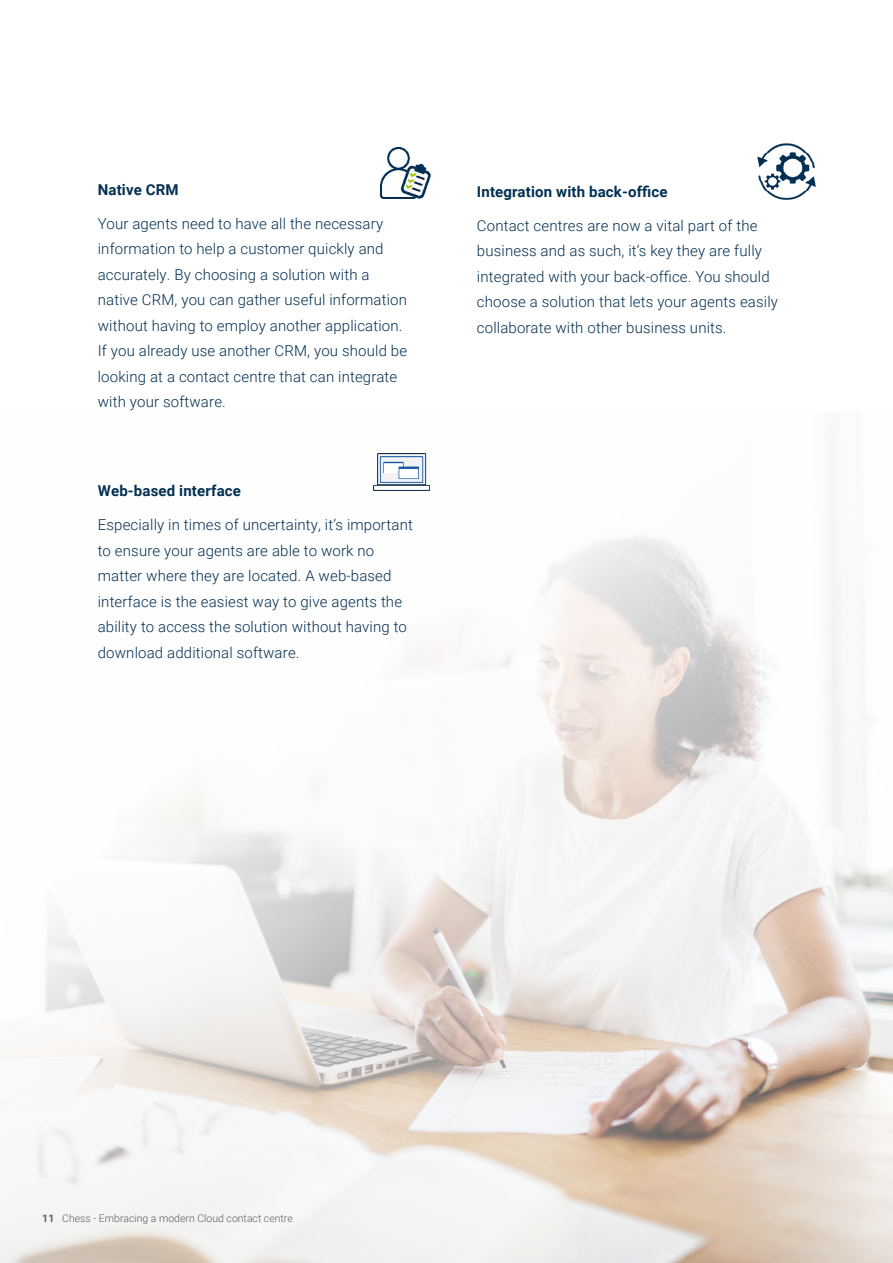
<style>
.page{position:relative;width:893px;height:1263px;background:#fff}
.page>*{position:absolute;margin:0;border:0;box-sizing:border-box;transform-origin:0 0}
.t1{font:300 15px/25.5px "Roboto";letter-spacing:.01em;color:#032f52}
.t2{font:700 15px "Roboto";letter-spacing:.01em;color:#032f52}
._5mm_Paragraph_Spaci{font:300 10.5px "Roboto";color:#5b5f60}
.s1{font-weight:700}
</style>
<div class="page">
<img style="left:0;top:484px;width:893px;height:779px">
<img style="left:381px;top:148px;width:50px;height:50px">
<img style="left:758px;top:144px;width:57px;height:55px">
<img style="left:374px;top:453px;width:56px;height:37px">
<p class="t2" style="left:98px;top:179px;width:82px">Native CRM</p>
<p class="t1" style="left:98px;top:210px;width:311px">Your agents need to have all the necessary information to help a customer quickly and accurately. By choosing a solution with a native CRM, you can gather useful information without having to employ another application.<br>If you already use another CRM, you should be looking at a contact centre that can integrate with your software.</p>
<p class="t2" style="left:98px;top:480px;width:145px">Web-based interface</p>
<p class="t1" style="left:98px;top:512px;width:317px">Especially in times of uncertainty, it’s important to ensure your agents are able to work no matter where they are located. A web-based interface is the easiest way to give agents the ability to access the solution without having to download additional software.</p>
<p class="t2" style="left:477px;top:181px;width:192px">Integration with back-office</p>
<p class="t1" style="left:477px;top:212px;width:303px">Contact centres are now a vital part of the business and as such, it’s key they are fully integrated with your back-office. You should choose a solution that lets your agents easily collaborate with other business units.</p>
<p class="_5mm_Paragraph_Spaci" style="left:42px;top:1211px;width:252px"><span class="s1">11</span> Chess - Embracing a modern Cloud contact centre</p>
</div>
